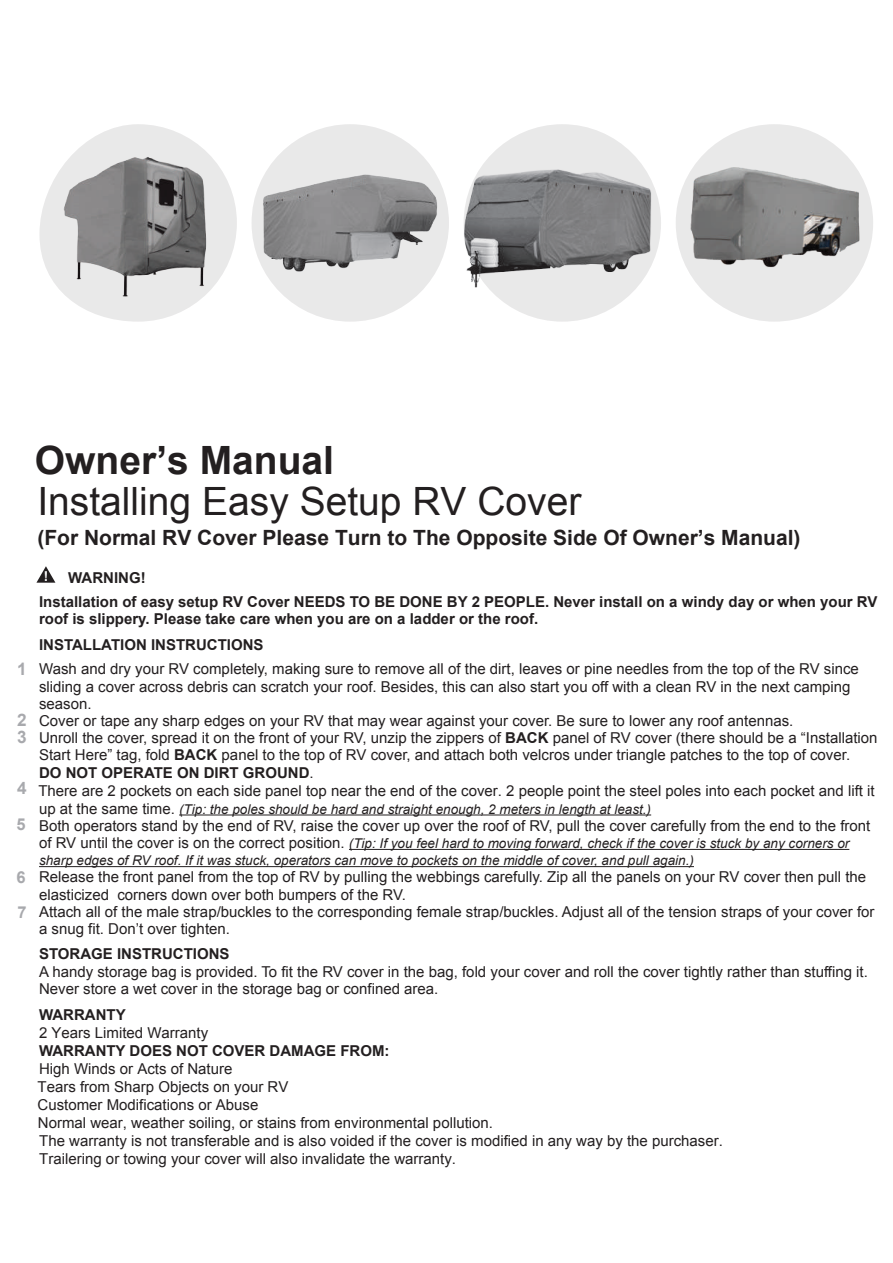
<style>
.page{position:relative;width:893px;height:1263px;background:#fff}
.page>*{position:absolute;margin:0;border:0;box-sizing:border-box;transform-origin:0 0}
.t1{font:39px "Arial";color:#231f20}
.t2{font:700 39px "Arial";color:#231f20}
.t3{font:700 21px "Arial";color:#231f20}
.t4{font:700 17.25px/17px "Arial";color:#a8a9ad}
.t5{font:700 16.5px/35.1px "Arial";color:#a8a9ad}
.t6{font:15px/17.2px "Arial";color:#231f20}
.t7{font:700 15px/24.6px "Arial";color:#231f20}
.t8{font:700 13.65px "Arial";color:#fff}
.t9{font:italic 13.5px/17.2px "Arial";color:#231f20}
.s1{font-weight:700}
.s2{font-style:normal;font-size:15px}
</style>
<div class="page">
<div style="left:252px;top:124px;width:197px;height:198px;background:#e9e9e9;border-radius:50%"></div>
<img style="left:263px;top:156px;width:174px;height:135px">
<div style="left:464px;top:124px;width:197px;height:198px;background:#e9e9e9;border-radius:50%"></div>
<svg style="left:39px;top:124px;width:198px;height:198px"></svg>
<img style="left:62px;top:150px;width:151px;height:151px">
<div style="left:676px;top:124px;width:197px;height:198px;background:#e9e9e9;border-radius:50%"></div>
<img style="left:687px;top:162px;width:178px;height:108px">
<hr style="left:179px;top:814px;width:472px;height:1px;background:#231f20">
<hr style="left:349px;top:849px;width:500px;height:1px;background:#231f20">
<hr style="left:39px;top:866px;width:655px;height:1px;background:#231f20">
<svg style="left:36px;top:566px;width:19px;height:17px"></svg>
<img style="left:464px;top:156px;width:187px;height:141px">
<p class="t4" style="left:17px;top:661px;width:11px">1</p>
<p class="t4" style="left:17px;top:712px;width:11px">2<br>3</p>
<p class="t4" style="left:17px;top:780px;width:11px">4</p>
<p class="t5" style="left:17px;top:807px;width:11px">5</p>
<p class="t5" style="left:16px;top:860px;width:12px">6<br>7</p>
<h1 class="t2" style="left:35px;top:435px;width:301px">Owner’s Manual</h1>
<h1 class="t1" style="left:37px;top:476px;width:546px">Installing Easy Setup RV Cover</h1>
<h2 class="t3" style="left:37px;top:524px;width:765px">(For Normal RV Cover Please Turn to The Opposite Side Of Owner’s Manual)</h2>
<p class="t8" style="left:44px;top:567px;width:6px">!</p>
<p class="t7" style="left:39px;top:565px;width:840px;text-indent:29px">WARNING!<br>Installation of easy setup RV Cover NEEDS TO BE DONE BY 2 PEOPLE. Never install on a windy day or when your RV</p>
<p class="t7" style="left:39px;top:607px;width:501px;line-height:25.3px">roof is slippery. Please take care when you are on a ladder or the roof.<br>INSTALLATION INSTRUCTIONS</p>
<p class="t6" style="left:38px;top:660px;width:841px">Wash and dry your RV completely, making sure to remove all of the dirt, leaves or pine needles from the top of the RV since sliding a cover across debris can scratch your roof. Besides, this can also start you off with a clean RV in the next camping season.<br>Cover or tape any sharp edges on your RV that may wear against your cover. Be sure to lower any roof antennas.<br>Unroll the cover, spread it on the front of your RV, unzip the zippers of <span class="s1">BACK</span> panel of RV cover (there should be a “Installation Start Here” tag, fold <span class="s1">BACK</span> panel to the top of RV cover, and attach both velcros under triangle patches to the top of cover.<br><span class="s1">DO NOT OPERATE ON DIRT GROUND</span>.<br>There are 2 pockets on each side panel top near the end of the cover. 2 people point the steel poles into each pocket and lift it</p>
<p class="t9" style="left:39px;top:800px;width:614px"><span class="s2">up at the same time.</span> (Tip: the poles should be hard and straight enough, 2 meters in length at least.)</p>
<p class="t6" style="left:39px;top:817px;width:833px">Both operators stand by the end of RV, raise the cover up over the roof of RV, pull the cover carefully from the end to the front</p>
<p class="t9" style="left:39px;top:835px;width:812px"><span class="s2">of RV until the cover is on the correct position.</span> (Tip: If you feel hard to moving forward, check if the cover is stuck by any corners or sharp edges of RV roof. If it was stuck, operators can move to pockets on the middle of cover, and pull again.)</p>
<p class="t6" style="left:39px;top:869px;width:837px">Release the front panel from the top of RV by pulling the webbings carefully. Zip all the panels on your RV cover then pull the elasticized corners down over both bumpers of the RV.<br>Attach all of the male strap/buckles to the corresponding female strap/buckles. Adjust all of the tension straps of your cover for a snug fit. Don’t over tighten.</p>
<p class="t7" style="left:39px;top:942px;width:192px">STORAGE INSTRUCTIONS</p>
<p class="t6" style="left:39px;top:963px;width:830px">A handy storage bag is provided. To fit the RV cover in the bag, fold your cover and roll the cover tightly rather than stuffing it.<br>Never store a wet cover in the storage bag or confined area.</p>
<p class="t7" style="left:39px;top:1003px;width:88px">WARRANTY</p>
<p class="t6" style="left:39px;top:1024px;width:171px">2 Years Limited Warranty</p>
<p class="t7" style="left:39px;top:1039px;width:352px">WARRANTY DOES NOT COVER DAMAGE FROM:</p>
<p class="t6" style="left:38px;top:1060px;width:687px;line-height:18px">High Winds or Acts of Nature<br>Tears from Sharp Objects on your RV<br>Customer Modifications or Abuse<br>Normal wear, weather soiling, or stains from environmental pollution.<br>The warranty is not transferable and is also voided if the cover is modified in any way by the purchaser.<br>Trailering or towing your cover will also invalidate the warranty.</p>
</div>
